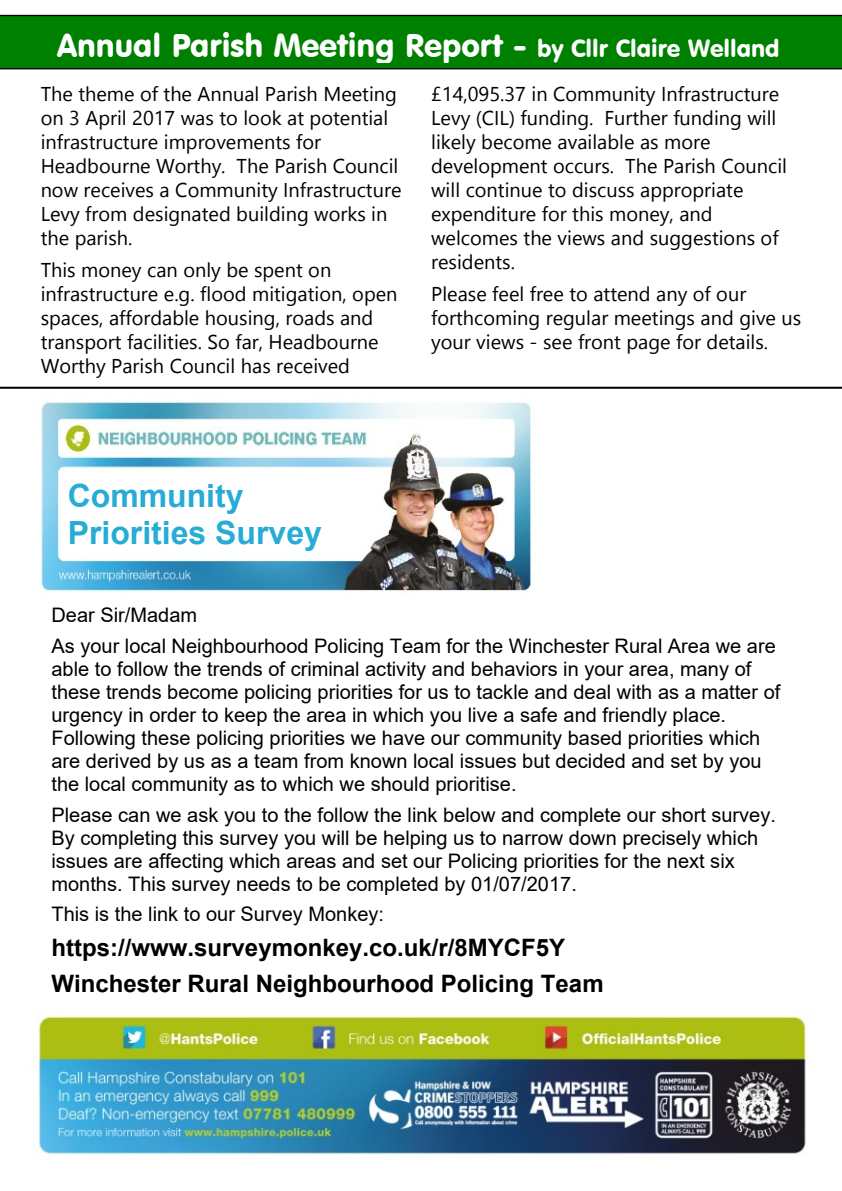
<style>
.page{position:relative;width:842px;height:1191px;background:#fff}
.page>*{position:absolute;margin:0;border:0;box-sizing:border-box;transform-origin:0 0}
.t1{font:32px "VAG Rounded BT";color:#fff}
.t2{font:700 32px/36.6px "Arial";color:#26acd5}
.t3{font:700 24px/35.6px "Arial";color:#000}
.t4{font:20px/23px "Arial";color:#000}
.t5{font:20px/24px "Nirmala UI";color:#000}
.s1{font-size:24px}
</style>
<div class="page">
<div style="left:0;top:15px;width:842px;height:54px;background:#008000"></div>
<img style="left:41px;top:401px;width:493px;height:191px">
<img style="left:34px;top:1014px;width:774px;height:141px">
<hr style="left:0;top:387px;width:842px;height:2px;background:#000">
<h1 class="t1" style="left:57px;top:33px;width:724px">Annual Parish Meeting Report - <span class="s1">by Cllr Claire Welland</span></h1>
<p class="t5" style="left:41px;top:84px;width:362px">The theme of the Annual Parish Meeting on 3 April 2017 was to look at potential infrastructure improvements for Headbourne Worthy. The Parish Council now receives a Community Infrastructure Levy from designated building works in the parish.</p>
<p class="t5" style="left:41px;top:259px;width:358px">This money can only be spent on infrastructure e.g. flood mitigation, open spaces, affordable housing, roads and transport facilities. So far, Headbourne Worthy Parish Council has received</p>
<p class="t5" style="left:431px;top:84px;width:357px">£14,095.37 in Community Infrastructure Levy (CIL) funding. Further funding will likely become available as more development occurs. The Parish Council will continue to discuss appropriate expenditure for this money, and welcomes the views and suggestions of residents.</p>
<p class="t5" style="left:431px;top:283px;width:372px">Please feel free to attend any of our forthcoming regular meetings and give us your views - see front page for details.</p>
<h1 class="t2" style="left:68px;top:480px;width:256px">Community<br>Priorities Survey</h1>
<p class="t4" style="left:51px;top:601px;width:726px;line-height:31px">Dear Sir/Madam<br>As your local Neighbourhood Policing Team for the Winchester Rural Area we are</p>
<p class="t4" style="left:51px;top:659px;width:730px">able to follow the trends of criminal activity and behaviors in your area, many of these trends become policing priorities for us to tackle and deal with as a matter of urgency in order to keep the area in which you live a safe and friendly place.<br>Following these policing priorities we have our community based priorities which are derived by us as a team from known local issues but decided and set by you the local community as to which we should prioritise.</p>
<p class="t4" style="left:51px;top:805px;width:726px">Please can we ask you to the follow the link below and complete our short survey.<br>By completing this survey you will be helping us to narrow down precisely which issues are affecting which areas and set our Policing priorities for the next six months. This survey needs to be completed by 01/07/2017.</p>
<p class="t4" style="left:51px;top:904px;width:334px">This is the link to our Survey Monkey:</p>
<p class="t3" style="left:51px;top:932px;width:554px">https://www.surveymonkey.co.uk/r/8MYCF5Y<br>Winchester Rural Neighbourhood Policing Team</p>
</div>
